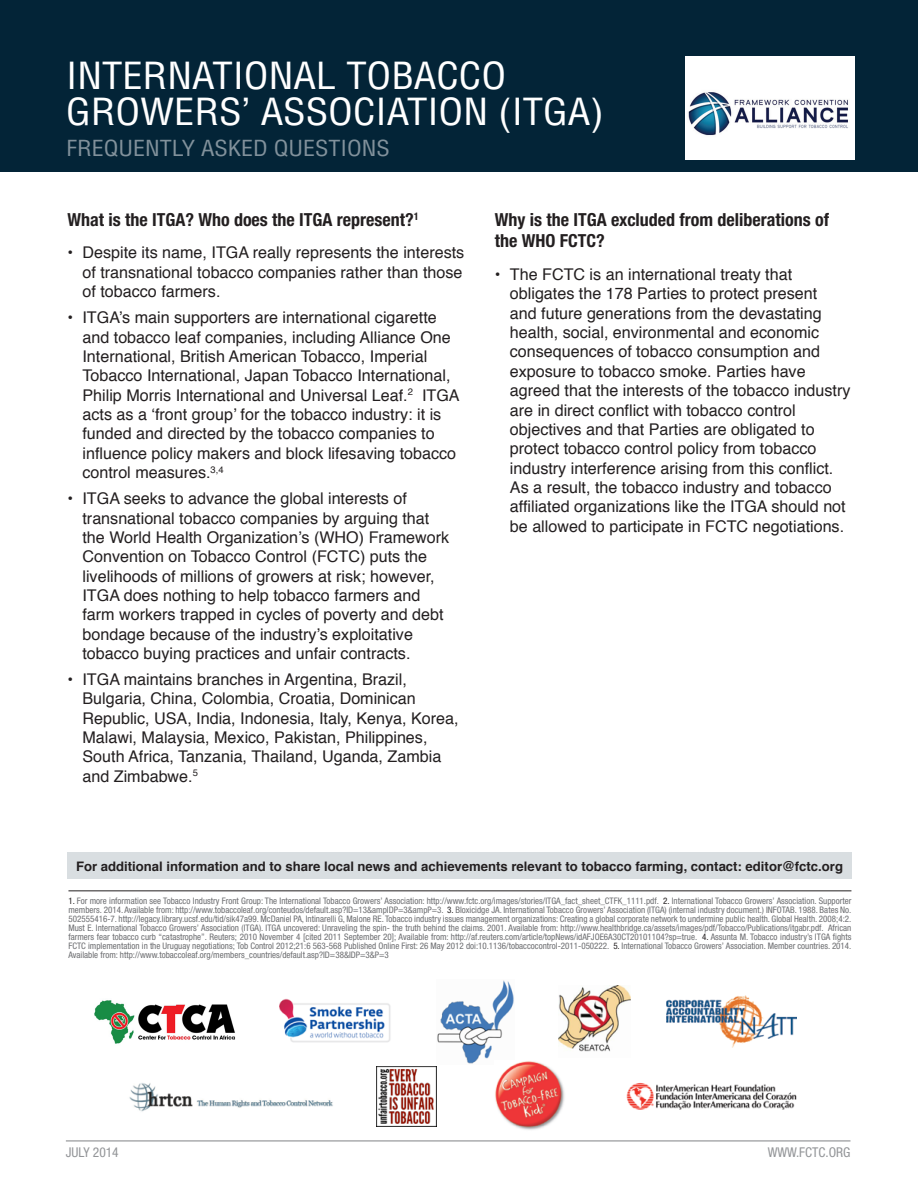
<style>
.page{position:relative;width:918px;height:1188px;background:#fff}
.page>*{position:absolute;margin:0;border:0;box-sizing:border-box;transform-origin:0 0}
.country_name{font:condensed 36.45px/36px "Helvetica";color:#fff;scale:1.11 1}
.country_name-2{font:condensed 21.6px "Helvetica";color:#81919b;scale:1.11 1}
.header_black{font:700 condensed 18px/21.6px "Helvetica Neue";color:#231f20}
.t1{font:16.2px/19.4px "Helvetica";color:#231f20}
.t2{font:condensed 13.5px "Helvetica Neue";color:#939598}
.bullet_spanish{font:700 13.2px "Helvetica";color:#231f20}
.bullets{font:condensed 9px/9px "Helvetica Neue";color:#6c6d70;text-align:justify}
.s1{color:#231f20}
</style>
<div class="page">
<hr style="left:66px;top:1141px;width:785px;height:1px;background:#808285">
<div style="left:0;top:0;width:918px;height:172px;background:#032437"></div>
<div style="left:686px;top:56px;width:169px;height:103px;background:#fff"></div>
<img style="left:688px;top:92px;width:160px;height:44px">
<img style="left:279px;top:999px;width:112px;height:44px">
<img style="left:437px;top:980px;width:77px;height:84px">
<img style="left:558px;top:986px;width:72px;height:66px">
<img style="left:667px;top:996px;width:130px;height:52px">
<img style="left:129px;top:1083px;width:204px;height:29px">
<img style="left:376px;top:1066px;width:60px;height:60px">
<img style="left:495px;top:1061px;width:70px;height:69px">
<img style="left:626px;top:1083px;width:171px;height:27px">
<img style="left:94px;top:1000px;width:141px;height:44px">
<hr style="left:68px;top:891px;width:783px;height:1px;background:#231f20">
<div style="left:67px;top:852px;width:785px;height:27px;background:#d9dee1"></div>
<p class="country_name" style="left:66px;top:57px;width:486px">INTERNATIONAL TOBACCO<br>GROWERS’ ASSOCIATION (ITGA)</p>
<p class="country_name-2" style="left:67px;top:134px;width:293px">FREQUENTLY ASKED QUESTIONS</p>
<p class="header_black" style="left:68px;top:208px;width:353px">What is the ITGA? Who does the ITGA represent?<sup>1</sup></p>
<p class="t1" style="left:82px;top:244px;width:383px;text-align:justify;text-indent:-15px">• Despite its name, ITGA really represents the interests of transnational tobacco companies rather than those of tobacco farmers.</p>
<p class="t1" style="left:82px;top:308px;width:379px;text-indent:-15px">• ITGA’s main supporters are international cigarette and tobacco leaf companies, including Alliance One International, British American Tobacco, Imperial Tobacco International, Japan Tobacco International, Philip Morris International and Universal Leaf.<sup>2</sup> ITGA acts as a ‘front group’ for the tobacco industry: it is funded and directed by the tobacco companies to influence policy makers and block lifesaving tobacco control measures.<sup>3,4</sup></p>
<p class="t1" style="left:82px;top:489px;width:368px;text-indent:-15px">• ITGA seeks to advance the global interests of transnational tobacco companies by arguing that the World Health Organization’s (WHO) Framework Convention on Tobacco Control (FCTC) puts the livelihoods of millions of growers at risk; however, ITGA does nothing to help tobacco farmers and farm workers trapped in cycles of poverty and debt bondage because of the industry’s exploitative tobacco buying practices and unfair contracts.</p>
<p class="t1" style="left:82px;top:670px;width:378px;text-indent:-15px">• ITGA maintains branches in Argentina, Brazil, Bulgaria, China, Colombia, Croatia, Dominican Republic, USA, India, Indonesia, Italy, Kenya, Korea, Malawi, Malaysia, Mexico, Pakistan, Philippines, South Africa, Tanzania, Thailand, Uganda, Zambia and Zimbabwe.<sup>5</sup></p>
<p class="header_black" style="left:495px;top:208px;width:336px">Why is the ITGA excluded from deliberations of the WHO FCTC?</p>
<p class="t1" style="left:510px;top:265px;width:342px;text-indent:-15px">• The FCTC is an international treaty that obligates the 178 Parties to protect present<br>and future generations from the devastating health, social, environmental and economic consequences of tobacco consumption and exposure to tobacco smoke. Parties have agreed that the interests of the tobacco industry are in direct conflict with tobacco control objectives and that Parties are obligated to protect tobacco control policy from tobacco industry interference arising from this conflict.<br>As a result, the tobacco industry and tobacco affiliated organizations like the ITGA should not be allowed to participate in FCTC negotiations.</p>
<p class="bullet_spanish" style="left:76px;top:855px;width:768px">For additional information and to share local news and achievements relevant to tobacco farming, contact: editor@fctc.org</p>
<p class="bullets" style="left:68px;top:896px;width:785px"><span class="s1">1.</span> For more information see Tobacco Industry Front Group: The International Tobacco Growers’ Association: http://www.fctc.org/images/stories/ITGA_fact_sheet_CTFK_1111.pdf. <span class="s1">2.</span> International Tobacco Growers’ Association. Supporter members. 2014. Available from: http://www.tobaccoleaf.org/conteudos/default.asp?ID=13&amp;ampIDP=3&amp;ampP=3. <span class="s1">3.</span> Bloxicidge JA. International Tobacco Growers’ Association (ITGA) (internal industry document.) INFOTAB. 1988. Bates No.<br>502555416-7. http://legacy.library.ucsf.edu/tid/sik47a99. McDaniel PA, Intinarelli G, Malone RE. Tobacco industry issues management organizations: Creating a global corporate network to undermine public health. Global Health. 2008;4:2.<br>Must E. International Tobacco Growers’ Association (ITGA). ITGA uncovered: Unraveling the spin- the truth behind the claims. 2001. Available from: http://www.healthbridge.ca/assets/images/pdf/Tobacco/Publications/itgabr.pdf. African farmers fear tobacco curb “catastrophe”. Reuters; 2010 November 4 [cited 2011 September 20]; Available from: http://af.reuters.com/article/topNews/idAFJOE6A30CT20101104?sp=true. <span class="s1">4.</span> Assunta M. Tobacco industry’s ITGA fights FCTC implementation in the Uruguay negotiations; Tob Control 2012;21:6 563-568 Published Online First: 26 May 2012 doi:10.1136/tobaccocontrol-2011-050222. <span class="s1">5.</span> International Tobacco Growers’ Association. Member countries. 2014.<br>Available from: http://www.tobaccoleaf.org/members_countries/default.asp?ID=38&amp;IDP=3&amp;P=3</p>
<p class="t2" style="left:66px;top:1145px;width:54px">JULY 2014</p>
<p class="t2" style="left:768px;top:1145px;width:84px">WWW.FCTC.ORG</p>
</div>
